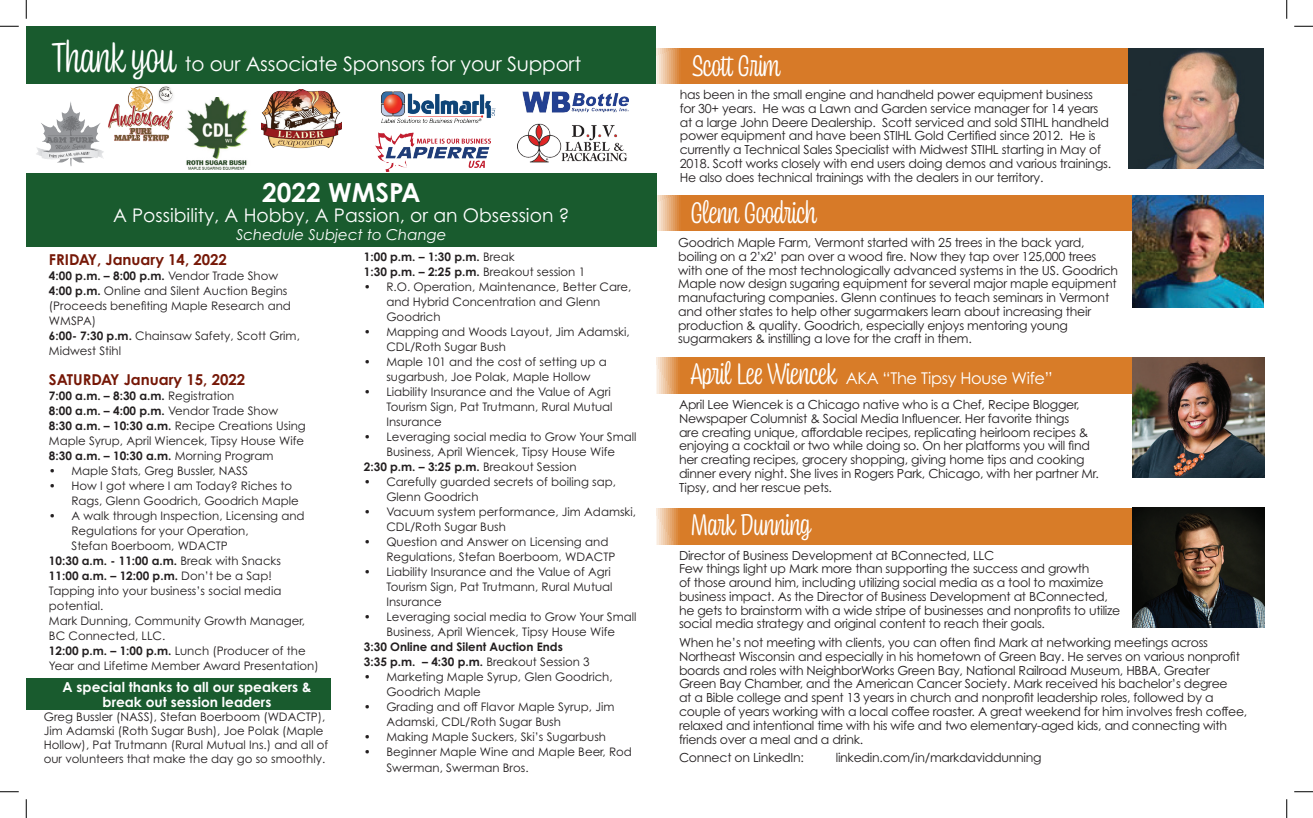
<style>
.page{position:relative;width:1313px;height:818px;background:#fff}
.page>*{position:absolute;margin:0;border:0;box-sizing:border-box;transform-origin:0 0}
.t1{font:300 31.25px "Coniferous";letter-spacing:-.02em;color:#fff}
.t2{font:700 26.25px "Century Gothic Pro";color:#fff}
.t3{font:20px "Century Gothic Pro";letter-spacing:-.01em;color:#fff}
.t4{font:18.75px "Century Gothic Pro";color:#fff}
.t5{font:16.25px "Century Gothic Pro";letter-spacing:-.02em;color:#fff}
.t6{font:700 15px "Century Gothic Pro";color:#761807}
.t7{font:italic 15px "Century Gothic Pro";color:#fff}
.t8{font:700 13.75px/15px "Century Gothic Pro";color:#fff;text-align:center}
.t9{font:12.5px/13.8px "Century Gothic Pro";letter-spacing:-.02em;color:#231f20}
.t10{font:11.75px/15px "Century Gothic Pro";color:#231f20}
.t11{font:700 11.75px/15px "Century Gothic Pro";color:#231f20}
.s1{font-family:"Coniferous";font-weight:300;font-size:44.12px}
.s2{font-weight:700}
.s3{font-weight:400}
.s4{font-family:"Coniferous";font-weight:300;font-size:31.25px}
</style>
<div class="page">
<div style="left:26px;top:678px;width:304px;height:32px;background:#195b2e"></div>
<div style="left:656px;top:195px;width:513px;height:35px;background:#d77a28"></div>
<div style="left:656px;top:49px;width:513px;height:35px;background:#d77a28"></div>
<div style="left:26px;top:173px;width:630px;height:73px;background:#195b2e"></div>
<div style="left:656px;top:357px;width:495px;height:37px;background:#d87c28"></div>
<div style="left:656px;top:507px;width:495px;height:37px;background:#d87c28"></div>
<img style="left:1132px;top:195px;width:131px;height:113px">
<img style="left:1128px;top:49px;width:135px;height:120px">
<img style="left:1132px;top:357px;width:132px;height:120px">
<img style="left:1132px;top:507px;width:132px;height:120px">
<img style="left:186px;top:98px;width:62px;height:71px">
<img style="left:381px;top:91px;width:114px;height:31px">
<img style="left:518px;top:123px;width:109px;height:40px">
<img style="left:375px;top:132px;width:115px;height:39px">
<img style="left:108px;top:86px;width:65px;height:56px">
<img style="left:261px;top:90px;width:80px;height:59px">
<img style="left:522px;top:91px;width:106px;height:22px">
<div style="left:26px;top:26px;width:630px;height:58px;background:#195b2e"></div>
<img style="left:36px;top:102px;width:68px;height:64px">
<svg style="left:0;top:25px;width:19px;height:2px"></svg>
<svg style="left:1294px;top:25px;width:18px;height:2px"></svg>
<svg style="left:0;top:791px;width:19px;height:1px"></svg>
<svg style="left:1294px;top:791px;width:18px;height:1px"></svg>
<svg style="left:25px;top:0;width:2px;height:19px"></svg>
<svg style="left:25px;top:799px;width:2px;height:19px"></svg>
<svg style="left:1286px;top:0;width:1px;height:19px"></svg>
<svg style="left:1286px;top:799px;width:1px;height:19px"></svg>
<h3 class="t3" style="left:51px;top:51px;width:531px"><span class="s1">Thank you</span> to our Associate Sponsors for your Support</h3>
<h2 class="t2" style="left:262px;top:176px;width:160px">2022 WMSPA</h2>
<h3 class="t4" style="left:113px;top:204px;width:458px">A Possibility, A Hobby, A Passion, or an Obsession ?</h3>
<p class="t6" style="left:49px;top:250px;width:180px">FRIDAY, January 14, 2022</p>
<p class="t10" style="left:49px;top:268px;width:252px"><span class="s2">4:00 p.m. – 8:00 p.m.</span> Vendor Trade Show<br><span class="s2">4:00 p.m.</span> Online and Silent Auction Begins (Proceeds benefiting Maple Research and<br>WMSPA)<br><span class="s2">6:00- 7:30 p.m.</span> Chainsaw Safety, Scott Grim,<br>Midwest Stihl</p>
<p class="t6" style="left:49px;top:370px;width:198px">SATURDAY January 15, 2022</p>
<p class="t10" style="left:49px;top:388px;width:258px"><span class="s2">7:00 a.m. – 8:30 a.m.</span> Registration<br><span class="s2">8:00 a.m. – 4:00 p.m.</span> Vendor Trade Show<br><span class="s2">8:30 a.m. – 10:30 a.m.</span> Recipe Creations Using Maple Syrup, April Wiencek, Tipsy House Wife <span class="s2">8:30 a.m. – 10:30 a.m.</span> Morning Program</p>
<p class="t10" style="left:49px;top:463px;width:200px">• Maple Stats, Greg Bussler, NASS</p>
<p class="t10" style="left:71px;top:478px;width:229px;text-indent:-23px">• How I got where I am Today? Riches to<br>Rags, Glenn Goodrich, Goodrich Maple</p>
<p class="t10" style="left:49px;top:508px;width:257px">• A walk through Inspection, Licensing and</p>
<p class="t10" style="left:71px;top:523px;width:179px">Regulations for your Operation,</p>
<p class="t10" style="left:71px;top:538px;width:158px">Stefan Boerboom, WDACTP</p>
<p class="t11" style="left:49px;top:553px;width:234px">10:30 a.m. - 11:00 a.m. <span class="s3">Break with Snacks</span></p>
<p class="t11" style="left:49px;top:568px;width:224px">11:00 a.m. – 12:00 p.m. <span class="s3">Don’t be a Sap!</span></p>
<p class="t10" style="left:49px;top:583px;width:234px">Tapping into your business’s social media</p>
<p class="t10" style="left:49px;top:598px;width:56px">potential.</p>
<p class="t10" style="left:49px;top:613px;width:257px">Mark Dunning, Community Growth Manager,</p>
<p class="t10" style="left:49px;top:628px;width:118px">BC Connected, LLC.</p>
<p class="t10" style="left:49px;top:643px;width:258px"><span class="s2">12:00 p.m. – 1:00 p.m.</span> Lunch (Producer of the</p>
<p class="t10" style="left:49px;top:658px;width:271px">Year and Lifetime Member Award Presentation)</p>
<p class="t7" style="left:236px;top:226px;width:212px">Schedule Subject to Change</p>
<p class="t11" style="left:364px;top:249px;width:223px">1:00 p.m. – 1:30 p.m. <span class="s3">Break<br></span>1:30 p.m. – 2:25 p.m. <span class="s3">Breakout session 1</span></p>
<p class="t10" style="left:386px;top:279px;width:247px;text-indent:-23px">• R.O. Operation, Maintenance, Better Care, and Hybrid Concentration and Glenn<br>Goodrich</p>
<p class="t10" style="left:386px;top:324px;width:245px;text-indent:-23px">• Mapping and Woods Layout, Jim Adamski,<br>CDL/Roth Sugar Bush</p>
<p class="t10" style="left:364px;top:354px;width:244px;text-align:center">• Maple 101 and the cost of setting up a sugarbush, Joe Polak, Maple Hollow</p>
<p class="t10" style="left:386px;top:384px;width:228px;text-indent:-23px">• Liability Insurance and the Value of Agri<br>Tourism Sign, Pat Trutmann, Rural Mutual<br>Insurance</p>
<p class="t10" style="left:364px;top:429px;width:274px">• Leveraging social media to Grow Your Small</p>
<p class="t10" style="left:386px;top:444px;width:230px">Business, April Wiencek, Tipsy House Wife</p>
<p class="t11" style="left:364px;top:459px;width:214px">2:30 p.m. – 3:25 p.m. <span class="s3">Breakout Session</span></p>
<p class="t10" style="left:386px;top:474px;width:231px;text-indent:-23px">• Carefully guarded secrets of boiling sap,<br>Glenn Goodrich</p>
<p class="t10" style="left:386px;top:504px;width:251px;text-indent:-23px">• Vacuum system performance, Jim Adamski,<br>CDL/Roth Sugar Bush</p>
<p class="t10" style="left:386px;top:534px;width:230px;text-indent:-23px">• Question and Answer on Licensing and<br>Regulations, Stefan Boerboom, WDACTP</p>
<p class="t10" style="left:386px;top:564px;width:228px;text-indent:-23px">• Liability Insurance and the Value of Agri<br>Tourism Sign, Pat Trutmann, Rural Mutual<br>Insurance</p>
<p class="t10" style="left:364px;top:609px;width:274px;text-align:center">• Leveraging social media to Grow Your Small<br>Business, April Wiencek, Tipsy House Wife</p>
<p class="t11" style="left:364px;top:639px;width:227px">3:30 Online and Silent Auction Ends<br>3:35 p.m. – 4:30 p.m. <span class="s3">Breakout Session 3</span></p>
<p class="t10" style="left:386px;top:669px;width:228px;text-indent:-23px">• Marketing Maple Syrup, Glen Goodrich,<br>Goodrich Maple</p>
<p class="t10" style="left:386px;top:699px;width:230px;text-indent:-23px">• Grading and off Flavor Maple Syrup, Jim<br>Adamski, CDL/Roth Sugar Bush</p>
<p class="t10" style="left:364px;top:729px;width:244px">• Making Maple Suckers, Ski’s Sugarbush</p>
<p class="t10" style="left:386px;top:744px;width:247px;text-indent:-23px">• Beginner Maple Wine and Maple Beer, Rod<br>Swerman, Swerman Bros.</p>
<p class="t8" style="left:63px;top:679px;width:250px">A special thanks to all our speakers &amp; break out session leaders</p>
<p class="t10" style="left:44px;top:709px;width:286px;line-height:14.1px">Greg Bussler (NASS), Stefan Boerboom (WDACTP), Jim Adamski (Roth Sugar Bush), Joe Polak (Maple Hollow), Pat Trutmann (Rural Mutual Ins.) and all of our volunteers that make the day go so smoothly.</p>
<h1 class="t1" style="left:691px;top:44px;width:91px">Scott Grim</h1>
<p class="t9" style="left:680px;top:88px;width:433px">has been in the small engine and handheld power equipment business for 30+ years. He was a Lawn and Garden service manager for 14 years at a large John Deere Dealership. Scott serviced and sold STIHL handheld power equipment and have been STIHL Gold Certified since 2012. He is currently a Technical Sales Specialist with Midwest STIHL starting in May of 2018. Scott works closely with end users doing demos and various trainings.<br>He also does technical trainings with the dealers in our territory.</p>
<h1 class="t1" style="left:690px;top:191px;width:129px">Glenn Goodrich</h1>
<p class="t9" style="left:678px;top:235px;width:441px">Goodrich Maple Farm, Vermont started with 25 trees in the back yard, boiling on a 2’x2’ pan over a wood fire. Now they tap over 125,000 trees with one of the most technologically advanced systems in the US. Goodrich Maple now design sugaring equipment for several major maple equipment manufacturing companies. Glenn continues to teach seminars in Vermont and other states to help other sugarmakers learn about increasing their production &amp; quality. Goodrich, especially enjoys mentoring young sugarmakers &amp; instilling a love for the craft in them.</p>
<h3 class="t5" style="left:690px;top:368px;width:364px"><span class="s4">April Lee Wiencek</span> AKA “The Tipsy House Wife”</h3>
<p class="t9" style="left:679px;top:397px;width:421px">April Lee Wiencek is a Chicago native who is a Chef, Recipe Blogger, Newspaper Columnist &amp; Social Media Influencer. Her favorite things<br>are creating unique, affordable recipes, replicating heirloom recipes &amp; enjoying a cocktail or two while doing so. On her platforms you will find her creating recipes, grocery shopping, giving home tips and cooking dinner every night. She lives in Rogers Park, Chicago, with her partner Mr.<br>Tipsy, and her rescue pets.</p>
<h1 class="t1" style="left:690px;top:503px;width:122px">Mark Dunning</h1>
<p class="t9" style="left:679px;top:548px;width:443px">Director of Business Development at BConnected, LLC<br>Few things light up Mark more than supporting the success and growth<br>of those around him, including utilizing social media as a tool to maximize business impact. As the Director of Business Development at BConnected, he gets to brainstorm with a wide stripe of businesses and nonprofits to utilize social media strategy and original content to reach their goals.</p>
<p class="t9" style="left:679px;top:635px;width:570px">When he’s not meeting with clients, you can often find Mark at networking meetings across Northeast Wisconsin and especially in his hometown of Green Bay. He serves on various nonprofit boards and roles with NeighborWorks Green Bay, National Railroad Museum, HBBA, Greater Green Bay Chamber, and the American Cancer Society. Mark received his bachelor’s degree<br>at a Bible college and spent 13 years in church and nonprofit leadership roles, followed by a couple of years working with a local coffee roaster. A great weekend for him involves fresh coffee, relaxed and intentional time with his wife and two elementary-aged kids, and connecting with friends over a meal and a drink.</p>
<p class="t9" style="left:679px;top:750px;width:126px">Connect on LinkedIn:</p>
<p class="t9" style="left:835px;top:750px;width:207px">linkedin.com/in/markdaviddunning</p>
</div>
